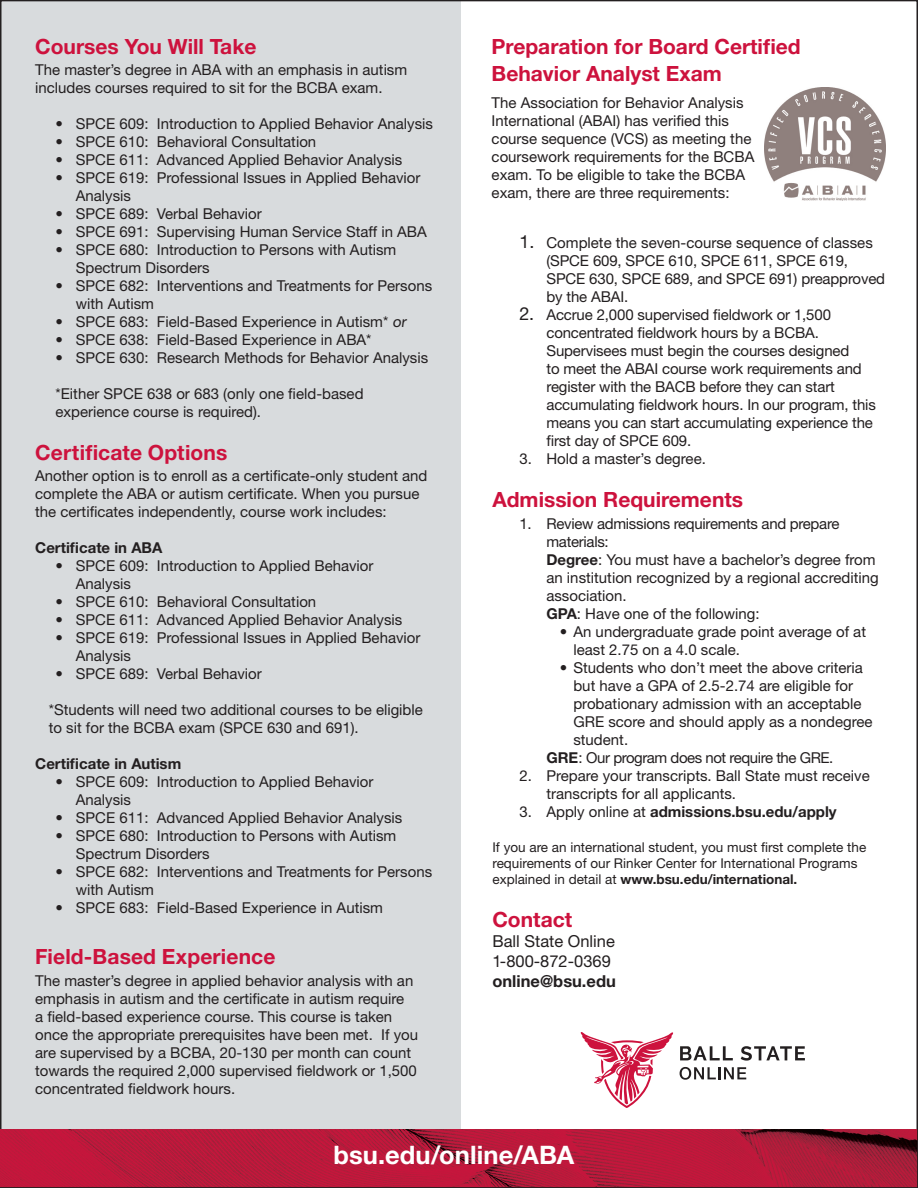
<style>
.page{position:relative;width:918px;height:1188px;background:#fff}
.page>*{position:absolute;margin:0;border:0;box-sizing:border-box;transform-origin:0 0}
.t1{font:700 25.5px "Helvetica Neue LT Std";letter-spacing:.005em;color:#fff}
.t2{font:700 21px "Helvetica Neue LT Std";color:#cd123d}
.t3{font:16.5px "Helvetica Neue LT Std";color:#231f20}
.t4{font:700 16.5px "Helvetica Neue LT Std";color:#231f20}
.t5{font:15px/18px "Helvetica Neue LT Std";color:#231f20}
.t6{font:700 15px "Helvetica Neue LT Std";color:#231f20}
.t7{font:15px/18px "Helvetica Neue LT Std";letter-spacing:-.02em;color:#231f20}
.t8{font:15px "Helvetica Neue LT Std";letter-spacing:-.03em;color:#231f20}
.t9{font:13.5px/16.2px "Helvetica Neue LT Std";color:#231f20}
.s1{font-size:18px}
.s2{font-weight:700}
.s3{font-weight:400}
</style>
<div class="page">
<img style="left:765px;top:88px;width:121px;height:113px">
<div style="left:1px;top:0;width:460px;height:1187px;background:#d8dbdd"></div>
<img style="left:0;top:1129px;width:917px;height:58px">
<hr style="left:917px;top:0;width:1px;height:1187px;background:#231f20">
<hr style="left:0;top:1187px;width:918px;height:1px;background:#231f20">
<svg style="left:580px;top:1032px;width:94px;height:76px"></svg>
<svg style="left:680px;top:1046px;width:53px;height:14px"></svg>
<svg style="left:741px;top:1046px;width:64px;height:15px"></svg>
<svg style="left:680px;top:1067px;width:66px;height:13px"></svg>
<p class="t2" style="left:35px;top:34px;width:223px">Courses You Will Take</p>
<p class="t5" style="left:35px;top:60px;width:374px">The master’s degree in ABA with an emphasis in autism includes courses required to sit for the BCBA exam.</p>
<p class="t5" style="left:56px;top:114px;width:379px">• SPCE 609: Introduction to Applied Behavior Analysis</p>
<p class="t5" style="left:56px;top:132px;width:262px">• SPCE 610: Behavioral Consultation</p>
<p class="t5" style="left:56px;top:150px;width:348px">• SPCE 611: Advanced Applied Behavior Analysis</p>
<p class="t5" style="left:76px;top:168px;width:346px;text-indent:-20px">• SPCE 619: Professional Issues in Applied Behavior<br>Analysis</p>
<p class="t5" style="left:56px;top:204px;width:208px">• SPCE 689: Verbal Behavior</p>
<p class="t5" style="left:56px;top:222px;width:373px">• SPCE 691: Supervising Human Service Staff in ABA</p>
<p class="t5" style="left:76px;top:240px;width:322px;text-indent:-20px">• SPCE 680: Introduction to Persons with Autism<br>Spectrum Disorders</p>
<p class="t5" style="left:76px;top:276px;width:358px;text-indent:-20px">• SPCE 682: Interventions and Treatments for Persons with Autism</p>
<p class="t5" style="left:56px;top:312px;width:354px">• SPCE 683: Field-Based Experience in Autism* or</p>
<p class="t5" style="left:56px;top:330px;width:318px">• SPCE 638: Field-Based Experience in ABA*</p>
<p class="t5" style="left:56px;top:348px;width:374px">• SPCE 630: Research Methods for Behavior Analysis</p>
<p class="t5" style="left:56px;top:384px;width:310px">*Either SPCE 638 or 683 (only one field-based experience course is required).</p>
<p class="t2" style="left:35px;top:440px;width:194px">Certificate Options</p>
<p class="t5" style="left:35px;top:467px;width:394px">Another option is to enroll as a certificate-only student and complete the ABA or autism certificate. When you pursue the certificates independently, course work includes:</p>
<p class="t6" style="left:35px;top:539px;width:129px">Certificate in ABA</p>
<p class="t5" style="left:76px;top:557px;width:299px;text-indent:-20px">• SPCE 609: Introduction to Applied Behavior<br>Analysis</p>
<p class="t5" style="left:56px;top:593px;width:262px">• SPCE 610: Behavioral Consultation</p>
<p class="t5" style="left:56px;top:611px;width:348px">• SPCE 611: Advanced Applied Behavior Analysis</p>
<p class="t5" style="left:76px;top:629px;width:346px;text-indent:-20px">• SPCE 619: Professional Issues in Applied Behavior<br>Analysis</p>
<p class="t5" style="left:56px;top:665px;width:208px">• SPCE 689: Verbal Behavior</p>
<p class="t5" style="left:49px;top:701px;width:376px">*Students will need two additional courses to be eligible to sit for the BCBA exam (SPCE 630 and 691).</p>
<p class="t6" style="left:35px;top:755px;width:148px">Certificate in Autism</p>
<p class="t5" style="left:76px;top:773px;width:299px;text-indent:-20px">• SPCE 609: Introduction to Applied Behavior<br>Analysis</p>
<p class="t5" style="left:56px;top:809px;width:348px">• SPCE 611: Advanced Applied Behavior Analysis</p>
<p class="t5" style="left:76px;top:827px;width:322px;text-indent:-20px">• SPCE 680: Introduction to Persons with Autism<br>Spectrum Disorders</p>
<p class="t5" style="left:76px;top:863px;width:358px;text-indent:-20px">• SPCE 682: Interventions and Treatments for Persons with Autism</p>
<p class="t5" style="left:56px;top:899px;width:329px">• SPCE 683: Field-Based Experience in Autism</p>
<p class="t2" style="left:35px;top:943px;width:242px">Field-Based Experience</p>
<p class="t5" style="left:35px;top:972px;width:384px">The master’s degree in applied behavior analysis with an emphasis in autism and the certificate in autism require<br>a field-based experience course. This course is taken once the appropriate prerequisites have been met. If you are supervised by a BCBA, 20-130 per month can count towards the required 2,000 supervised fieldwork or 1,500 concentrated fieldwork hours.</p>
<p class="t2" style="left:492px;top:34px;width:311px">Preparation for Board Certified</p>
<p class="t2" style="left:492px;top:61px;width:232px">Behavior Analyst Exam</p>
<p class="t5" style="left:492px;top:93px;width:253px">The Association for Behavior Analysis</p>
<p class="t5" style="left:492px;top:111px;width:264px">International (ABAI) has verified this course sequence (VCS) as meeting the coursework requirements for the BCBA exam. To be eligible to take the BCBA exam, there are three requirements:</p>
<p class="t5" style="left:546px;top:233px;width:340px;text-indent:-27px"><span class="s1">1.</span> Complete the seven-course sequence of classes (SPCE 609, SPCE 610, SPCE 611, SPCE 619, SPCE 630, SPCE 689, and SPCE 691) preapproved by the ABAI.</p>
<p class="t5" style="left:546px;top:305px;width:331px;text-indent:-27px"><span class="s1">2.</span> Accrue 2,000 supervised fieldwork or 1,500 concentrated fieldwork hours by a BCBA.<br>Supervisees must begin the courses designed<br>to meet the ABAI course work requirements and register with the BACB before they can start accumulating fieldwork hours. In our program, this means you can start accumulating experience the first day of SPCE 609.</p>
<p class="t5" style="left:519px;top:449px;width:188px">3. Hold a master’s degree.</p>
<p class="t2" style="left:492px;top:486px;width:252px">Admission Requirements</p>
<p class="t7" style="left:546px;top:515px;width:295px;text-indent:-27px">1. Review admissions requirements and prepare materials:</p>
<p class="t5" style="left:546px;top:551px;width:334px"><span class="s2">Degree</span>: You must have a bachelor’s degree from an institution recognized by a regional accrediting association.</p>
<p class="t5" style="left:546px;top:605px;width:215px"><span class="s2">GPA</span>: Have one of the following:</p>
<p class="t5" style="left:573px;top:623px;width:294px;text-indent:-14px">• An undergraduate grade point average of at least 2.75 on a 4.0 scale.</p>
<p class="t5" style="left:573px;top:659px;width:301px;text-indent:-14px">• Students who don’t meet the above criteria but have a GPA of 2.5-2.74 are eligible for probationary admission with an acceptable GRE score and should apply as a nondegree student.</p>
<p class="t8" style="left:546px;top:749px;width:289px"><span class="s2">GRE</span>: Our program does not require the GRE.</p>
<p class="t5" style="left:546px;top:767px;width:325px;text-indent:-27px">2. Prepare your transcripts. Ball State must receive transcripts for all applicants.</p>
<p class="t6" style="left:519px;top:803px;width:319px"><span class="s3">3. Apply online at</span> admissions.bsu.edu/apply</p>
<p class="t9" style="left:492px;top:838px;width:375px">If you are an international student, you must first complete the requirements of our Rinker Center for International Programs explained in detail at <span class="s2">www.bsu.edu/international.</span></p>
<p class="t2" style="left:492px;top:907px;width:81px">Contact</p>
<p class="t3" style="left:492px;top:931px;width:124px">Ball State Online</p>
<p class="t3" style="left:492px;top:951px;width:120px">1-800-872-0369</p>
<p class="t4" style="left:492px;top:971px;width:125px">online@bsu.edu</p>
<p class="t1" style="left:333px;top:1139px;width:242px">bsu.edu/online/ABA</p>
</div>
